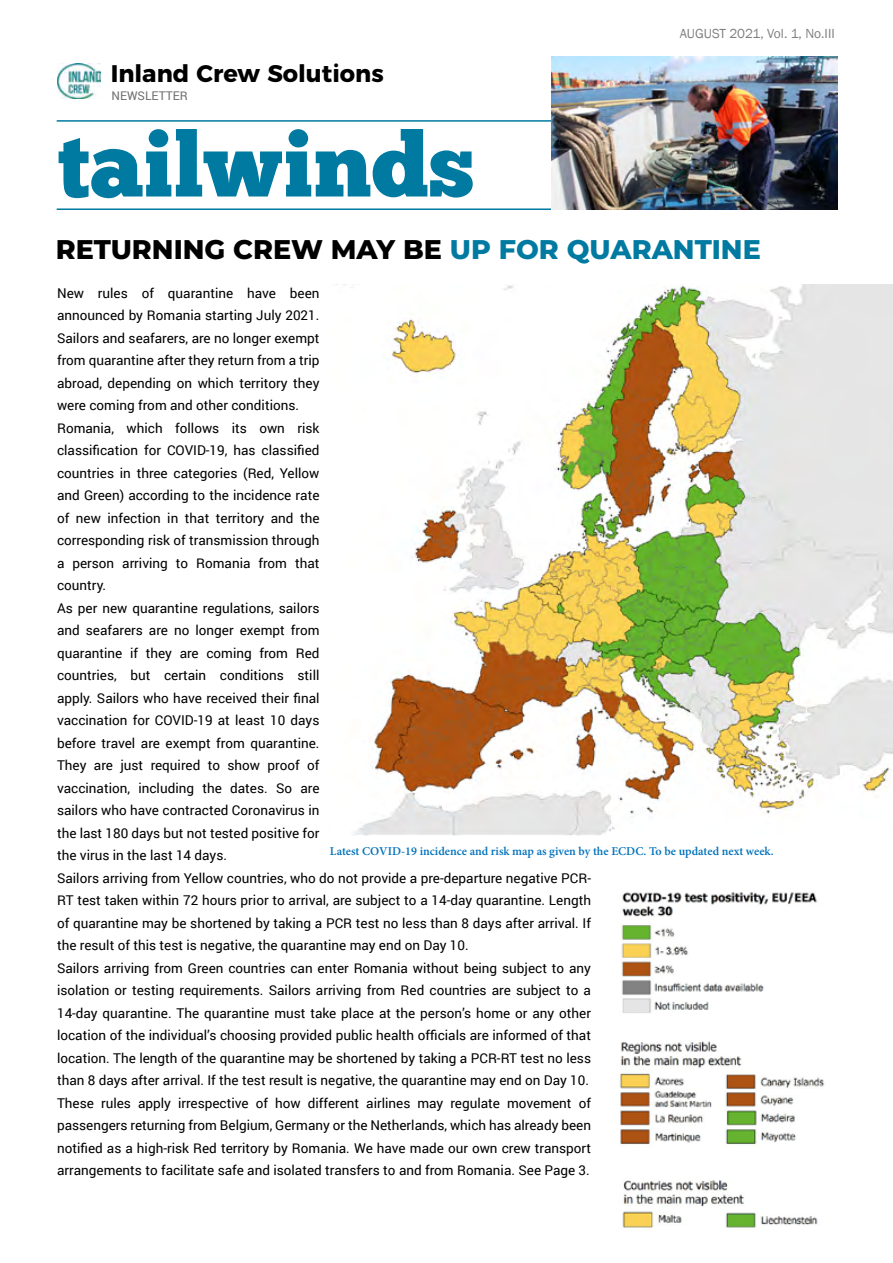
<style>
.page{position:relative;width:893px;height:1263px;background:#fff}
.page>*{position:absolute;margin:0;border:0;box-sizing:border-box;transform-origin:0 0}
.t1{font:90px "Chunk Five";color:#007aa1}
.t2{font:800 27px "Montserrat";color:#000}
.t3{font:700 24px "Montserrat";color:#000}
.t4{font:13.5px/22.5px "Roboto";color:#000}
.t5{font:13.5px "Franklin Gothic";color:#808080}
.t6{font:600 12px "Minion Pro";color:#0072bc}
.t7{font:12px "Roboto";color:#6d6e71}
.s1{color:#007aa1}
</style>
<div class="page">
<hr style="left:57px;top:120px;width:508px;height:2px;background:#007aa1">
<hr style="left:57px;top:208px;width:508px;height:2px;background:#007aa1">
<img style="left:552px;top:57px;width:285px;height:153px">
<img style="left:335px;top:284px;width:558px;height:551px">
<img style="left:57px;top:63px;width:44px;height:36px">
<img style="left:620px;top:892px;width:205px;height:339px">
<h3 class="t3" style="left:111px;top:54px;width:275px">Inland Crew Solutions</h3>
<p class="t7" style="left:111px;top:88px;width:25px">Newsl</p>
<p class="t7" style="left:152px;top:88px;width:34px">etter</p>
<h1 class="t1" style="left:57px;top:109px;width:419px">tailwinds</h1>
<p class="t5" style="left:680px;top:25px;width:156px">AUGUST 2021, Vol. 1, No.III</p>
<h2 class="t2" style="left:56px;top:230px;width:707px">RETURNING CREW MAY BE <span class="s1">UP FOR QUARANTINE</span></h2>
<p class="t4" style="left:57px;top:281px;width:535px">New rules of quarantine have been<br>announced by Romania starting July 2021.<br>Sailors and seafarers, are no longer exempt<br>from quarantine after they return from a trip<br>abroad, depending on which territory they<br>were coming from and other conditions.<br>Romania, which follows its own risk<br>classification for COVID-19, has classified<br>countries in three categories (Red, Yellow<br>and Green) according to the incidence rate<br>of new infection in that territory and the<br>corresponding risk of transmission through<br>a person arriving to Romania from that<br>country.<br>As per new quarantine regulations, sailors<br>and seafarers are no longer exempt from<br>quarantine if they are coming from Red<br>countries, but certain conditions still<br>apply. Sailors who have received their final<br>vaccination for COVID-19 at least 10 days<br>before travel are exempt from quarantine.<br>They are just required to show proof of<br>vaccination, including the dates. So are<br>sailors who have contracted Coronavirus in<br>the last 180 days but not tested positive for<br>the virus in the last 14 days.<br>Sailors arriving from Yellow countries, who do not provide a pre-departure negative PCR-RT test taken within 72 hours prior to arrival, are subject to a 14-day quarantine. Length of quarantine may be shortened by taking a PCR test no less than 8 days after arrival. If the result of this test is negative, the quarantine may end on Day 10.<br>Sailors arriving from Green countries can enter Romania without being subject to any isolation or testing requirements. Sailors arriving from Red countries are subject to a 14-day quarantine. The quarantine must take place at the person’s home or any other location of the individual’s choosing provided public health officials are informed of that location. The length of the quarantine may be shortened by taking a PCR-RT test no less than 8 days after arrival. If the test result is negative, the quarantine may end on Day 10.<br>These rules apply irrespective of how different airlines may regulate movement of passengers returning from Belgium, Germany or the Netherlands, which has already been notified as a high-risk Red territory by Romania. We have made our own crew transport arrangements to facilitate safe and isolated transfers to and from Romania. See Page 3.</p>
<p class="t6" style="left:330px;top:843px;width:445px">Latest COVID-19 incidence and risk map as given by the ECDC. To be updated next week.</p>
</div>
